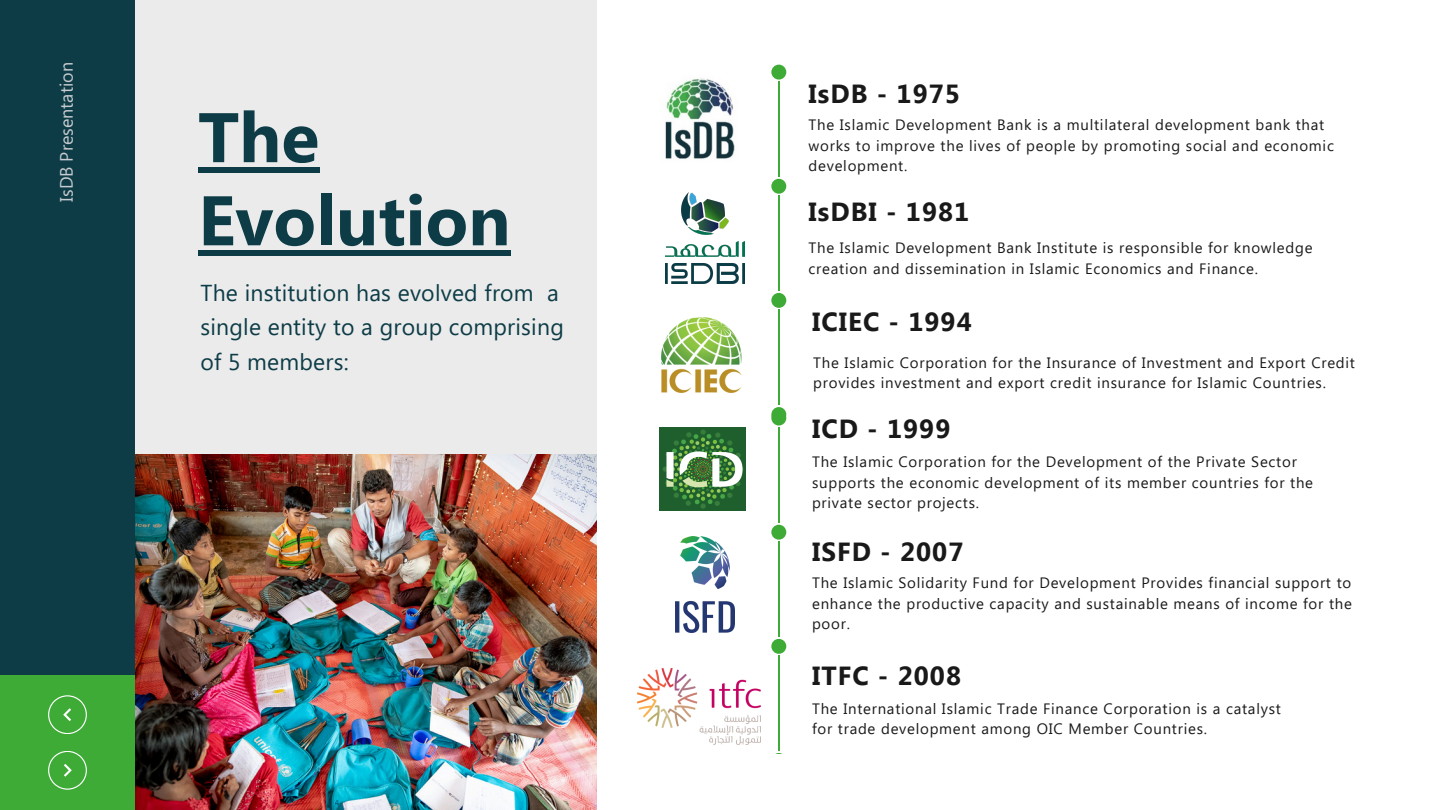
<style>
.page{position:relative;width:1440px;height:810px;background:#fff}
.page>*{position:absolute;margin:0;border:0;box-sizing:border-box;transform-origin:0 0}
.t1{font:700 70px/83.1px "Segoe UI";color:#0d3c47}
.t2{font:700 26.2px "Segoe UI";letter-spacing:.04em;color:#191919}
.t3{font:23px/34.5px "Segoe UI";letter-spacing:.01em;color:#0d3c47}
.t4{font:18px "Segoe UI";color:#c7cbd0}
.t5{font:15px/20.2px "Segoe UI";letter-spacing:.05em;color:#191919}
</style>
<div class="page">
<div style="left:135px;top:0;width:462px;height:810px;background:#ebebeb"></div>
<img style="left:661px;top:317px;width:81px;height:76px">
<img style="left:660px;top:427px;width:86px;height:83px">
<img style="left:665px;top:78px;width:70px;height:81px">
<div style="left:0;top:0;width:135px;height:810px;background:#0d3c47"></div>
<div style="left:0;top:675px;width:135px;height:135px;background:#3fab37"></div>
<img style="left:135px;top:454px;width:462px;height:356px">
<svg style="left:48px;top:751px;width:39px;height:39px"></svg>
<svg style="left:48px;top:695px;width:39px;height:39px"></svg>
<img style="left:666px;top:192px;width:78px;height:92px">
<div style="left:198px;top:167px;width:121px;height:6px;background:#0d3c47"></div>
<div style="left:198px;top:250px;width:313px;height:6px;background:#0d3c47"></div>
<img style="left:638px;top:668px;width:122px;height:77px">
<img style="left:676px;top:536px;width:58px;height:97px">
<hr style="left:778px;top:310px;width:2px;height:95px;background:#3fab37">
<hr style="left:778px;top:196px;width:2px;height:95px;background:#3fab37">
<hr style="left:778px;top:82px;width:2px;height:95px;background:#3fab37">
<div style="left:771px;top:65px;width:15px;height:15px;background:#3fab37;border-radius:50%"></div>
<div style="left:771px;top:179px;width:15px;height:15px;background:#3fab37;border-radius:50%"></div>
<div style="left:771px;top:293px;width:15px;height:15px;background:#3fab37;border-radius:50%"></div>
<div style="left:771px;top:407px;width:15px;height:15px;background:#3fab37;border-radius:50%"></div>
<hr style="left:778px;top:656px;width:2px;height:95px;background:#3fab37">
<hr style="left:778px;top:542px;width:2px;height:95px;background:#3fab37">
<hr style="left:778px;top:428px;width:2px;height:95px;background:#3fab37">
<div style="left:771px;top:411px;width:15px;height:15px;background:#3fab37;border-radius:50%"></div>
<div style="left:771px;top:525px;width:15px;height:15px;background:#3fab37;border-radius:50%"></div>
<div style="left:771px;top:639px;width:15px;height:15px;background:#3fab37;border-radius:50%"></div>
<p class="t4" style="left:53px;top:202px;width:141px;rotate:-90deg">IsDB Presentation</p>
<p class="t2" style="left:809px;top:74px;width:153px">IsDB - 1975</p>
<p class="t1" style="left:198px;top:92px;width:314px">The<br>Evolution</p>
<p class="t5" style="left:809px;top:114px;width:527px">The Islamic Development Bank is a multilateral development bank that works to improve the lives of people by promoting social and economic development.</p>
<p class="t2" style="left:809px;top:192px;width:162px">IsDBI - 1981</p>
<p class="t5" style="left:809px;top:237px;width:505px">The Islamic Development Bank Institute is responsible for knowledge creation and dissemination in Islamic Economics and Finance.</p>
<p class="t3" style="left:200px;top:274px;width:365px">The institution has evolved from a single entity to a group comprising of 5 members:</p>
<p class="t2" style="left:812px;top:303px;width:161px">ICIEC - 1994</p>
<h3 class="t5" style="left:813px;top:352px;width:543px">The Islamic Corporation for the Insurance of Investment and Export Credit provides investment and export credit insurance for Islamic Countries.</h3>
<h3 class="t2" style="left:812px;top:409px;width:140px">ICD - 1999</h3>
<p class="t5" style="left:812px;top:451px;width:503px">The Islamic Corporation for the Development of the Private Sector supports the economic development of its member countries for the private sector projects.</p>
<p class="t2" style="left:812px;top:532px;width:153px">ISFD - 2007</p>
<p class="t5" style="left:812px;top:572px;width:541px;text-align:justify">The Islamic Solidarity Fund for Development Provides financial support to enhance the productive capacity and sustainable means of income for the poor.</p>
<p class="t2" style="left:812px;top:656px;width:151px">ITFC - 2008</p>
<h2 class="t5" style="left:812px;top:698px;width:470px">The International Islamic Trade Finance Corporation is a catalyst for trade development among OIC Member Countries.</h2>
</div>
